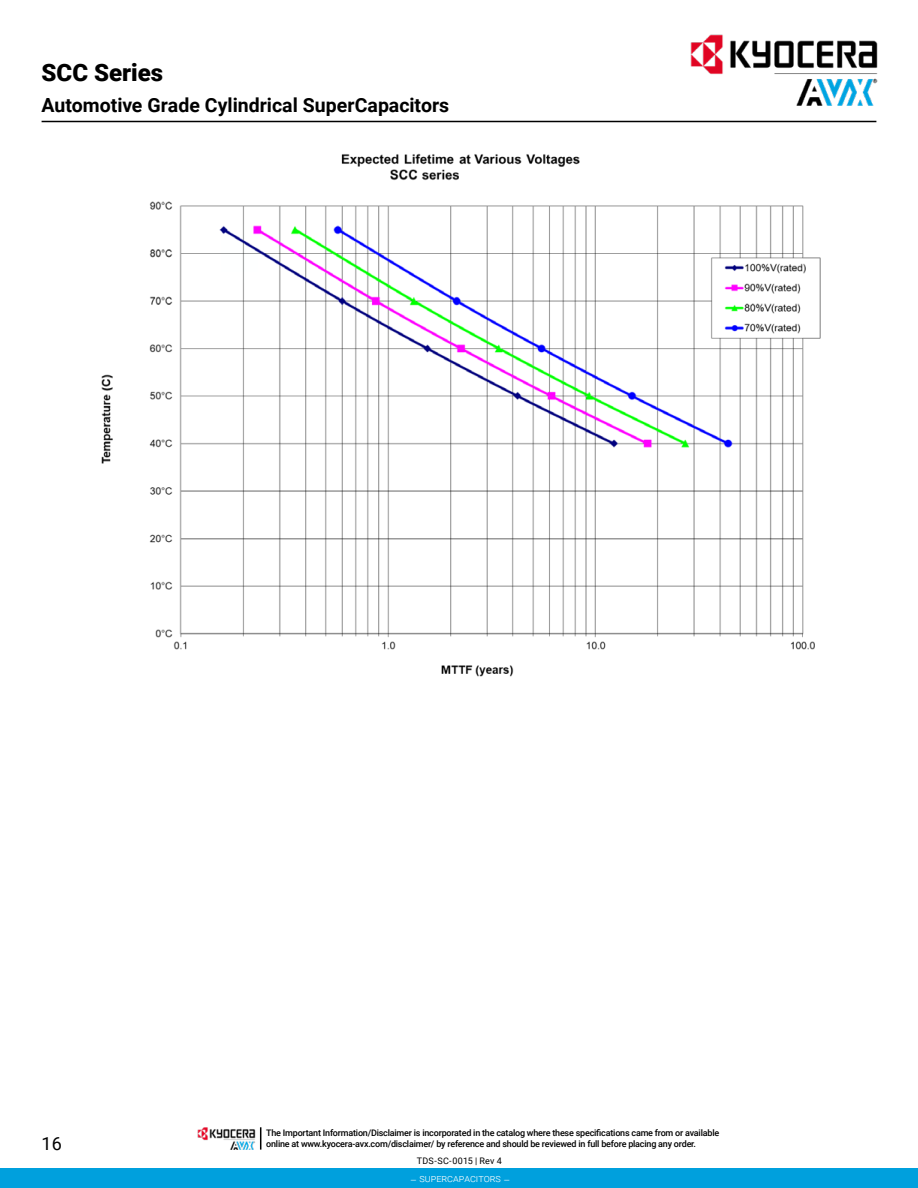
<style>
.page{position:relative;width:918px;height:1188px;background:#fff}
.page>*{position:absolute;margin:0;border:0;box-sizing:border-box;transform-origin:0 0}
.t1{font:900 24px "Roboto";color:#000}
.t2{font:700 19.5px "Roboto";color:#000}
.t3{font:18px "Roboto";color:#000}
.t4{font:300 10.5px "Roboto";color:#fff}
.t5{font:500 9px/10.8px "Roboto";letter-spacing:-.025em;color:#000}
.t6{font:9px "Roboto";letter-spacing:.025em;color:#000}
</style>
<div class="page">
<hr style="left:42px;top:121px;width:834px;height:1px;background:#000">
<img style="left:101px;top:153px;width:720px;height:524px">
<div style="left:459px;top:168px;width:79px;height:19px;background:#fff"></div>
<img style="left:669px;top:34px;width:209px;height:87px">
<div style="left:0;top:1169px;width:918px;height:19px;background:#00a0dd"></div>
<img style="left:198px;top:1127px;width:57px;height:23px">
<svg style="left:260px;top:1127px;width:1px;height:23px"></svg>
<h1 class="t1" style="left:42px;top:55px;width:123px">SCC Series</h1>
<h2 class="t2" style="left:42px;top:92px;width:409px">Automotive Grade Cylindrical SuperCapacitors</h2>
<h3 class="t3" style="left:42px;top:1131px;width:22px">16</h3>
<p class="t5" style="left:266px;top:1127px;width:455px">The Important Information/Disclaimer is incorporated in the catalog where these specifications came from or available online at www.kyocera-avx.com/disclaimer/ by reference and should be reviewed in full before placing any order.</p>
<p class="t6" style="left:417px;top:1155px;width:87px">TDS-SC-0015 | Rev 4</p>
<p class="t4" style="left:410px;top:1171px;width:102px">– supercapacitors –</p>
</div>
